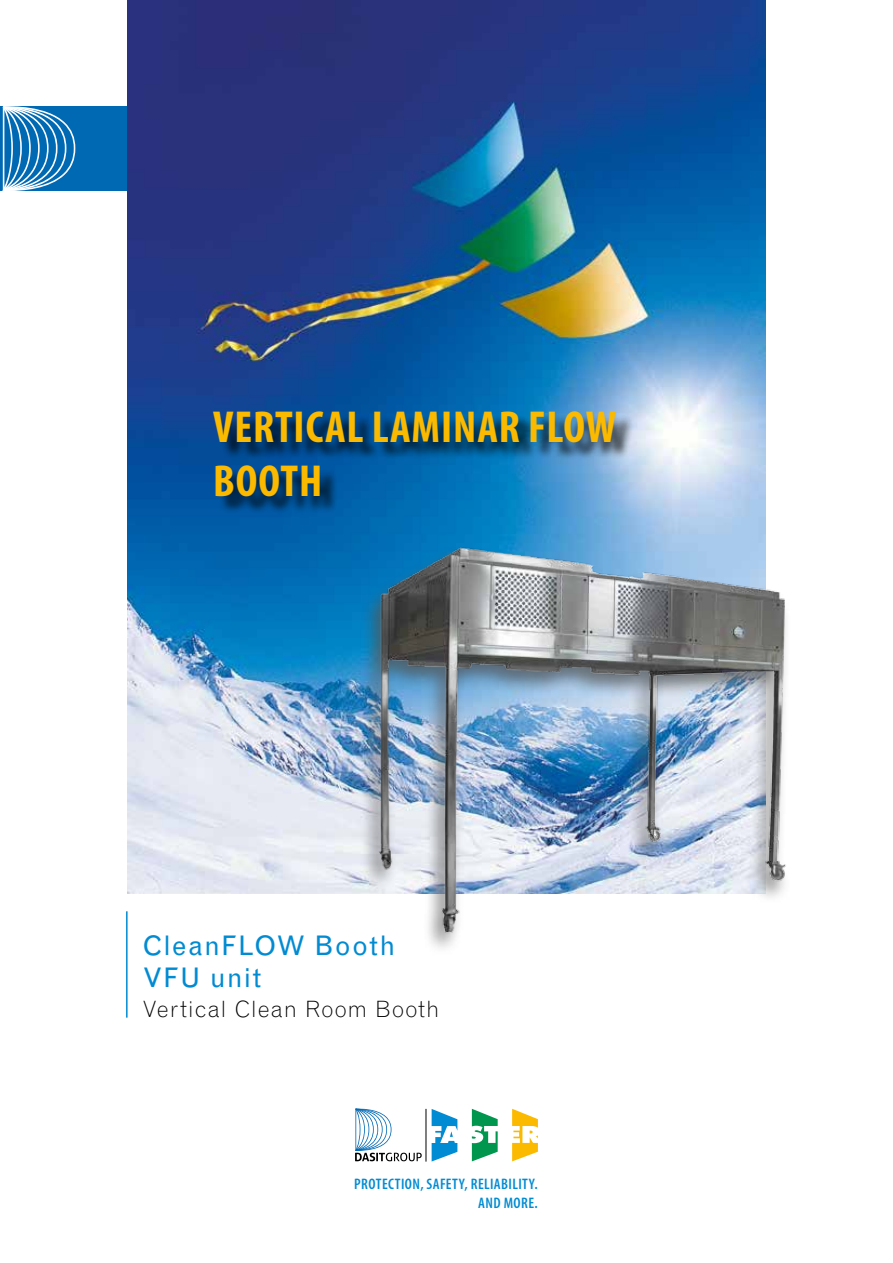
<style>
.page{position:relative;width:893px;height:1263px;background:#fff}
.page>*{position:absolute;margin:0;border:0;box-sizing:border-box;transform-origin:0 0}
.t1{font:700 condensed 45px/54px "Myriad Pro";letter-spacing:.02em;color:#fbba00}
.t2{font:27px/32.4px "Grotesque MT Std";letter-spacing:.04em;color:#008bd2}
.t3{font:300 22.5px "Grotesque MT Std";letter-spacing:.04em;color:#000}
.t4{font:600 condensed 15.3px/18.3px "Myriad Pro";letter-spacing:.03em;color:#008bd2;text-align:right}
</style>
<div class="page">
<div style="left:0;top:106px;width:134px;height:85px;background:#0069b4"></div>
<svg style="left:3px;top:106px;width:72px;height:85px"></svg>
<img style="left:128px;top:0;width:637px;height:893px">
<hr style="left:126px;top:911px;width:2px;height:106px;background:#008bd2">
<img style="left:340px;top:524px;width:446px;height:424px">
<div style="left:216px;top:414px;width:418px;height:100px;background:#000;opacity:.75"></div>
<hr style="left:426px;top:1109px;width:1px;height:52px;background:#000">
<svg style="left:355px;top:1108px;width:67px;height:53px"></svg>
<svg style="left:432px;top:1109px;width:25px;height:52px"></svg>
<svg style="left:472px;top:1109px;width:26px;height:52px"></svg>
<svg style="left:512px;top:1109px;width:26px;height:52px"></svg>
<h1 class="t1" style="left:213px;top:399px;width:405px">VERTICAL LAMINAR FLOW<br>BOOTH</h1>
<h2 class="t2" style="left:142px;top:930px;width:255px">CleanFLOW Booth<br>VFU unit</h2>
<h3 class="t3" style="left:142px;top:996px;width:299px">Vertical Clean Room Booth</h3>
<p class="t4" style="left:354px;top:1175px;width:185px">PROTECTION, SAFETY, RELIABILITY.<br>AND MORE.</p>
</div>
